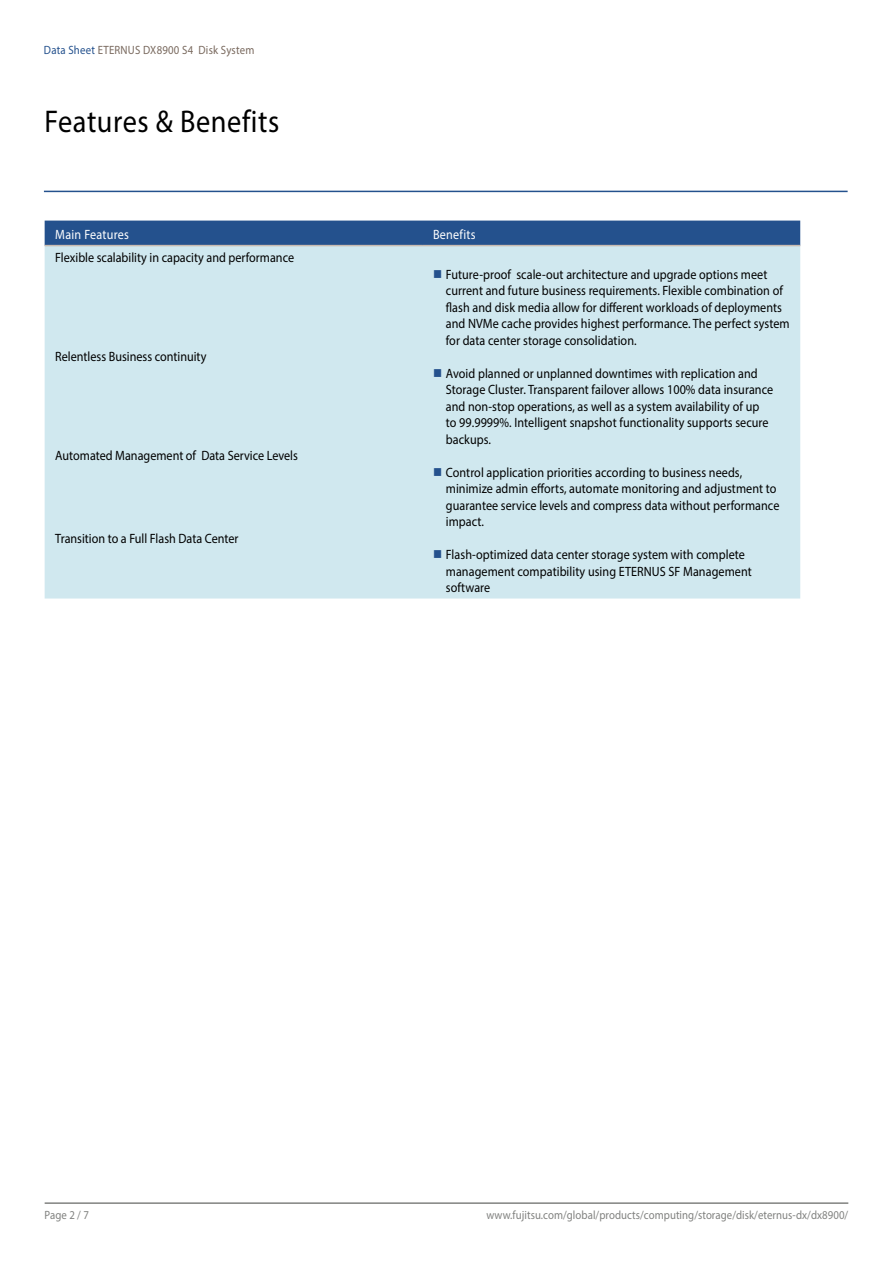
<style>
.page{position:relative;width:893px;height:1263px;background:#fff}
.page>*{position:absolute;margin:0;border:0;box-sizing:border-box;transform-origin:0 0}
.t1{font:31.5px "Myriad Pro";letter-spacing:.02em;color:#000;scale:.9 1}
.t2{font:13.5px/16.5px "Myriad Pro";letter-spacing:.005em;color:#000;scale:.9 1}
.t3{font:13.5px "Myriad Pro";letter-spacing:.02em;color:#fff;scale:.9 1}
.t4{font:12px "Myriad Pro";letter-spacing:.005em;color:#818280;scale:.9 1}
.t5{font:12px "Myriad Pro";letter-spacing:.02em;color:#79695e;scale:.9 1}
.s1{color:#24518d}
</style>
<div class="page">
<hr style="left:45px;top:1202px;width:803px;height:2px;background:#818280">
<div style="left:45px;top:221px;width:755px;height:24px;background:#24518d"></div>
<div style="left:45px;top:246px;width:755px;height:352px;background:#d0e8ef"></div>
<hr style="left:45px;top:245px;width:377px;height:1px;background:#c9bbb0">
<hr style="left:422px;top:245px;width:378px;height:1px;background:#c9bbb0">
<hr style="left:44px;top:191px;width:804px;height:1px;background:#24518d">
<svg style="left:434px;top:270px;width:7px;height:8px"></svg>
<svg style="left:434px;top:369px;width:7px;height:8px"></svg>
<svg style="left:434px;top:468px;width:7px;height:8px"></svg>
<svg style="left:434px;top:550px;width:7px;height:8px"></svg>
<p class="t5" style="left:44px;top:43px;width:235px"><span class="s1">Data Sheet</span> ETERNUS DX8900 S4 Disk System</p>
<h1 class="t1" style="left:45px;top:102px;width:262px">Features &amp; Benefits</h1>
<p class="t3" style="left:55px;top:226px;width:83px">Main Features</p>
<p class="t3" style="left:433px;top:226px;width:49px">Benefits</p>
<p class="t2" style="left:55px;top:249px;width:267px">Flexible scalability in capacity and performance</p>
<p class="t2" style="left:446px;top:266px;width:383px">Future-proof scale-out architecture and upgrade options meet current and future business requirements. Flexible combination of flash and disk media allow for different workloads of deployments and NVMe cache provides highest performance. The perfect system for data center storage consolidation.</p>
<p class="t2" style="left:55px;top:348px;width:169px">Relentless Business continuity</p>
<p class="t2" style="left:446px;top:365px;width:365px">Avoid planned or unplanned downtimes with replication and Storage Cluster. Transparent failover allows 100% data insurance and non-stop operations, as well as a system availability of up to 99.9999%. Intelligent snapshot functionality supports secure backups.</p>
<p class="t2" style="left:55px;top:447px;width:271px">Automated Management of Data Service Levels</p>
<p class="t2" style="left:446px;top:464px;width:372px">Control application priorities according to business needs, minimize admin efforts, automate monitoring and adjustment to guarantee service levels and compress data without performance impact.</p>
<p class="t2" style="left:55px;top:530px;width:205px">Transition to a Full Flash Data Center</p>
<p class="t2" style="left:446px;top:546px;width:341px">Flash-optimized data center storage system with complete management compatibility using ETERNUS SF Management software</p>
<p class="t4" style="left:45px;top:1207px;width:51px">Page 2 / 7</p>
<p class="t4" style="left:486px;top:1207px;width:404px">www.fujitsu.com/global/products/computing/storage/disk/eternus-dx/dx8900/</p>
</div>
